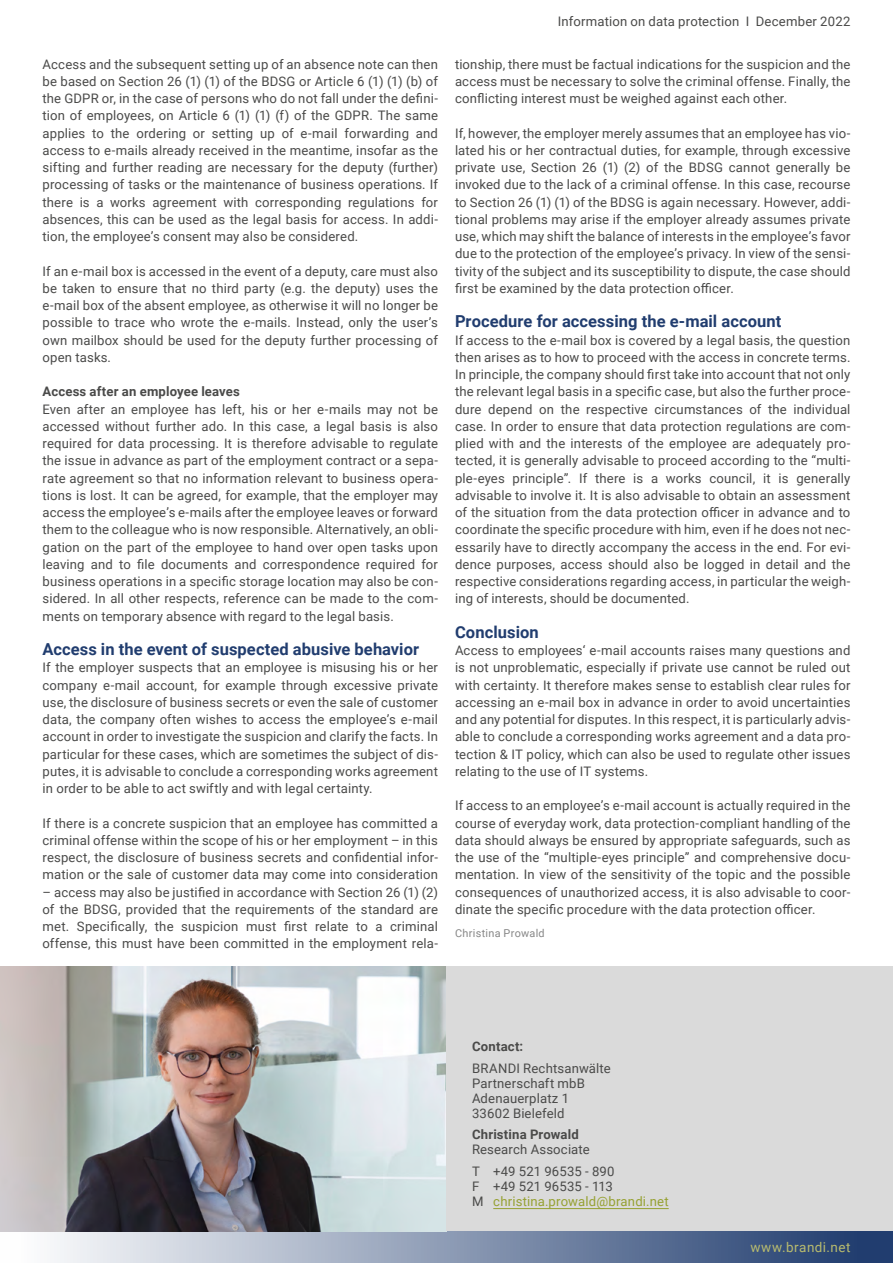
<style>
.page{position:relative;width:893px;height:1263px;background:#fff}
.page>*{position:absolute;margin:0;border:0;box-sizing:border-box;transform-origin:0 0}
.Überschrift{font:700 16.5px "Roboto";letter-spacing:.005em;color:#213d6f}
.t1{font:13.5px "Roboto";letter-spacing:.035em;color:#b8bb6e}
.Fließtext{font:13.2px/17.2px "Roboto";letter-spacing:.01em;color:#4a4a49;text-align:justify}
.Kontaktdaten{font:13.2px/15px "Roboto";letter-spacing:.01em;color:#4a4a49}
.Überschrift_Unterpun{font:700 13.2px "Roboto";letter-spacing:.01em;color:#4a4a49}
.Kontaktdaten-2{font:700 13.2px "Roboto";letter-spacing:.015em;color:#4a4a49}
.Autorenname_unter_Te{font:10.8px "Roboto";letter-spacing:.025em;color:#878787}
.s1{font-weight:700}
.s2{color:#96a132}
</style>
<div class="page">
<div style="left:0;top:1231px;width:893px;height:32px;background:linear-gradient(to right,#fff,#19366a)"></div>
<img style="left:0;top:966px;width:446px;height:265px">
<div style="left:446px;top:966px;width:447px;height:265px;background:#dadada"></div>
<hr style="left:493px;top:1208px;width:176px;height:1px;background:#96a132">
<p class="Fließtext" style="left:43px;top:55px;width:397px">Access and the subsequent setting up of an absence note can then be based on Section 26 (1) (1) of the BDSG or Article 6 (1) (1) (b) of the GDPR or, in the case of persons who do not fall under the defini&shy;tion of employees, on Article 6 (1) (1) (f) of the GDPR. The same applies to the ordering or setting up of e-mail forwarding and access to e-mails already received in the meantime, insofar as the sifting and further reading are necessary for the deputy (further) processing of tasks or the maintenance of business operations. If there is a works agreement with corresponding regulations for absences, this can be used as the legal basis for access. In addi&shy;tion, the employee’s consent may also be considered.</p>
<p class="Fließtext" style="left:43px;top:262px;width:397px">If an e-mail box is accessed in the event of a deputy, care must also be taken to ensure that no third party (e.g. the deputy) uses the e-mail box of the absent employee, as otherwise it will no longer be possible to trace who wrote the e-mails. Instead, only the user’s own mailbox should be used for the deputy further processing of open tasks.</p>
<p class="Überschrift_Unterpun" style="left:43px;top:382px;width:199px">Access after an employee leaves</p>
<p class="Fließtext" style="left:43px;top:400px;width:397px">Even after an employee has left, his or her e-mails may not be accessed without further ado. In this case, a legal basis is also required for data processing. It is therefore advisable to regulate the issue in advance as part of the employment contract or a sepa&shy;rate agreement so that no information relevant to business opera&shy;tions is lost. It can be agreed, for example, that the employer may access the employee’s e-mails after the employee leaves or forward them to the colleague who is now responsible. Alternatively, an obli&shy;gation on the part of the employee to hand over open tasks upon leaving and to file documents and correspondence required for business operations in a specific storage location may also be con&shy;sidered. In all other respects, reference can be made to the com&shy;ments on temporary absence with regard to the legal basis.</p>
<p class="Überschrift" style="left:43px;top:638px;width:378px">Access in the event of suspected abusive behavior</p>
<p class="Fließtext" style="left:43px;top:658px;width:397px">If the employer suspects that an employee is misusing his or her company e-mail account, for example through excessive private use, the disclosure of business secrets or even the sale of customer data, the company often wishes to access the employee’s e-mail account in order to investigate the suspicion and clarify the facts. In particular for these cases, which are sometimes the subject of dis&shy;putes, it is advisable to conclude a corresponding works agreement in order to be able to act swiftly and with legal certainty.</p>
<p class="Fließtext" style="left:43px;top:814px;width:397px">If there is a concrete suspicion that an employee has committed a criminal offense within the scope of his or her employment – in this respect, the disclosure of business secrets and confidential infor&shy;mation or the sale of customer data may come into consideration</p>
<p class="Fließtext" style="left:43px;top:883px;width:397px">– access may also be justified in accordance with Section 26 (1) (2) of the BDSG, provided that the requirements of the standard are met. Specifically, the suspicion must first relate to a criminal offense, this must have been committed in the employment rela-</p>
<p class="Fließtext" style="left:558px;top:12px;width:294px">Information on data protection I December 2022</p>
<p class="Fließtext" style="left:455px;top:55px;width:397px">tionship, there must be factual indications for the suspicion and the access must be necessary to solve the criminal offense. Finally, the conflicting interest must be weighed against each other.</p>
<p class="Fließtext" style="left:455px;top:124px;width:397px">If, however, the employer merely assumes that an employee has vio&shy;lated his or her contractual duties, for example, through excessive private use, Section 26 (1) (2) of the BDSG cannot generally be invoked due to the lack of a criminal offense. In this case, recourse to Section 26 (1) (1) of the BDSG is again necessary. However, addi&shy;tional problems may arise if the employer already assumes private use, which may shift the balance of interests in the employee’s favor due to the protection of the employee’s privacy. In view of the sensi&shy;tivity of the subject and its susceptibility to dispute, the case should first be examined by the data protection officer.</p>
<p class="Überschrift" style="left:455px;top:310px;width:328px">Procedure for accessing the e-mail account</p>
<p class="Fließtext" style="left:455px;top:331px;width:397px">If access to the e-mail box is covered by a legal basis, the question then arises as to how to proceed with the access in concrete terms.<br>In principle, the company should first take into account that not only the relevant legal basis in a specific case, but also the further proce&shy;dure depend on the respective circumstances of the individual case. In order to ensure that data protection regulations are com&shy;plied with and the interests of the employee are adequately pro&shy;tected, it is generally advisable to proceed according to the “multi&shy;ple-eyes principle”. If there is a works council, it is generally advisable to involve it. It is also advisable to obtain an assessment of the situation from the data protection officer in advance and to coordinate the specific procedure with him, even if he does not nec&shy;essarily have to directly accompany the access in the end. For evi&shy;dence purposes, access should also be logged in detail and the respective considerations regarding access, in particular the weigh&shy;ing of interests, should be documented.</p>
<p class="Überschrift" style="left:455px;top:620px;width:85px">Conclusion</p>
<p class="Fließtext" style="left:455px;top:641px;width:397px">Access to employees‘ e-mail accounts raises many questions and is not unproblematic, especially if private use cannot be ruled out with certainty. It therefore makes sense to establish clear rules for accessing an e-mail box in advance in order to avoid uncertainties and any potential for disputes. In this respect, it is particularly advis&shy;able to conclude a corresponding works agreement and a data pro&shy;tection &amp; IT policy, which can also be used to regulate other issues relating to the use of IT systems.</p>
<p class="Fließtext" style="left:455px;top:796px;width:397px">If access to an employee’s e-mail account is actually required in the course of everyday work, data protection-compliant handling of the data should always be ensured by appropriate safeguards, such as the use of the “multiple-eyes principle” and comprehensive docu&shy;mentation. In view of the sensitivity of the topic and the possible consequences of unauthorized access, it is also advisable to coor&shy;dinate the specific procedure with the data protection officer.</p>
<p class="Autorenname_unter_Te" style="left:455px;top:925px;width:91px">Christina Prowald</p>
<p class="Kontaktdaten-2" style="left:472px;top:1037px;width:53px">Contact:</p>
<p class="Kontaktdaten" style="left:472px;top:1060px;width:140px">BRANDI Rechtsanwälte<br>Partnerschaft mbB<br>Adenauerplatz 1<br>33602 Bielefeld</p>
<p class="Kontaktdaten" style="left:472px;top:1126px;width:119px"><span class="s1">Christina Prowald<br></span>Research Associate</p>
<p class="Kontaktdaten" style="left:472px;top:1163px;width:198px">T +49 521 96535 - 890<br>F +49 521 96535 - 113<br>M <span class="s2">christina.prowald@brandi.net</span></p>
<p class="t1" style="left:750px;top:1237px;width:102px">www.brandi.net</p>
</div>
